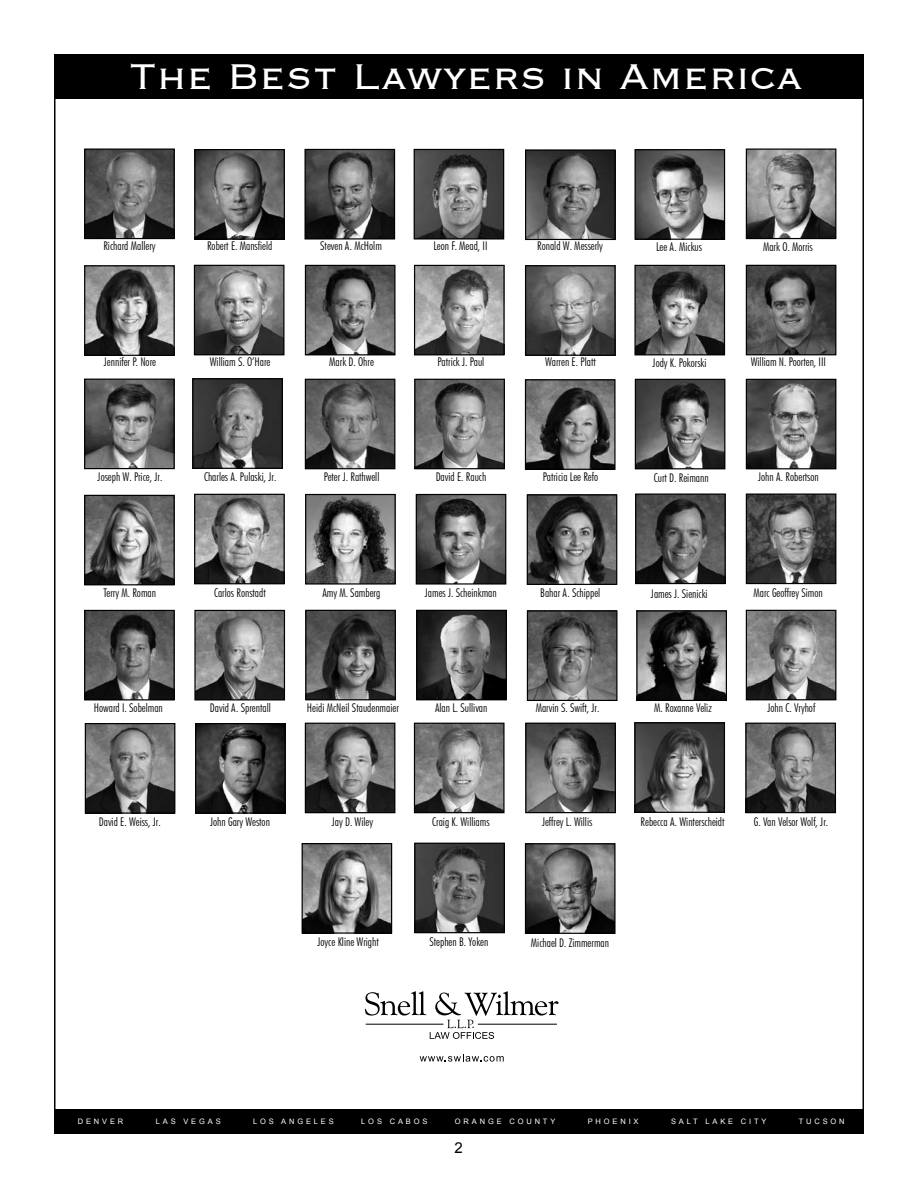
<style>
.page{position:relative;width:918px;height:1188px;background:#fff}
.page>*{position:absolute;margin:0;border:0;box-sizing:border-box;transform-origin:0 0}
.t1{font:46.5px "Copperplate Gothic BT";letter-spacing:-.01em;color:#fff}
.t2{font:15px "Arial";color:#000}
.t3{font:300 condensed 12px "Futura BT";color:#000}
.t4{font:7.5px "Arial";letter-spacing:.38em;color:#fff}
</style>
<div class="page">
<div style="left:54px;top:54px;width:810px;height:44px;background:#000"></div>
<div style="left:54px;top:1109px;width:810px;height:25px;background:#000"></div>
<img style="left:86px;top:151px;width:87px;height:86px">
<div style="left:84px;top:149px;width:91px;height:90px;border:1px solid #000"></div>
<img style="left:196px;top:151px;width:87px;height:87px">
<div style="left:194px;top:149px;width:91px;height:91px;border:1px solid #000"></div>
<img style="left:748px;top:151px;width:86px;height:86px">
<div style="left:746px;top:149px;width:90px;height:90px;border:1px solid #000"></div>
<img style="left:637px;top:151px;width:86px;height:87px">
<div style="left:635px;top:149px;width:90px;height:91px;border:1px solid #000"></div>
<img style="left:527px;top:151px;width:87px;height:87px">
<div style="left:525px;top:149px;width:91px;height:91px;border:1px solid #000"></div>
<img style="left:416px;top:151px;width:86px;height:87px">
<div style="left:414px;top:149px;width:90px;height:91px;border:1px solid #000"></div>
<img style="left:307px;top:151px;width:86px;height:87px">
<div style="left:305px;top:149px;width:90px;height:91px;border:1px solid #000"></div>
<img style="left:86px;top:267px;width:87px;height:87px">
<div style="left:84px;top:265px;width:91px;height:91px;border:1px solid #000"></div>
<img style="left:636px;top:267px;width:87px;height:86px">
<div style="left:634px;top:265px;width:91px;height:90px;border:1px solid #000"></div>
<img style="left:527px;top:267px;width:87px;height:87px">
<div style="left:525px;top:265px;width:91px;height:91px;border:1px solid #000"></div>
<img style="left:416px;top:267px;width:87px;height:86px">
<div style="left:414px;top:265px;width:91px;height:90px;border:1px solid #000"></div>
<img style="left:307px;top:267px;width:87px;height:86px">
<div style="left:305px;top:265px;width:91px;height:90px;border:1px solid #000"></div>
<img style="left:196px;top:267px;width:87px;height:86px">
<div style="left:194px;top:265px;width:91px;height:90px;border:1px solid #000"></div>
<img style="left:86px;top:381px;width:87px;height:86px">
<div style="left:84px;top:379px;width:91px;height:90px;border:1px solid #000"></div>
<img style="left:748px;top:381px;width:86px;height:86px">
<div style="left:746px;top:379px;width:90px;height:90px;border:1px solid #000"></div>
<img style="left:637px;top:381px;width:86px;height:86px">
<div style="left:635px;top:379px;width:90px;height:90px;border:1px solid #000"></div>
<img style="left:527px;top:381px;width:87px;height:87px">
<div style="left:525px;top:379px;width:91px;height:91px;border:1px solid #000"></div>
<img style="left:416px;top:381px;width:87px;height:86px">
<div style="left:414px;top:379px;width:91px;height:90px;border:1px solid #000"></div>
<img style="left:307px;top:381px;width:86px;height:86px">
<div style="left:305px;top:379px;width:90px;height:90px;border:1px solid #000"></div>
<img style="left:194px;top:380px;width:87px;height:87px">
<div style="left:192px;top:378px;width:91px;height:91px;border:1px solid #000"></div>
<img style="left:86px;top:497px;width:87px;height:86px">
<div style="left:84px;top:495px;width:91px;height:90px;border:1px solid #000"></div>
<img style="left:637px;top:496px;width:87px;height:86px">
<div style="left:635px;top:494px;width:91px;height:90px;border:1px solid #000"></div>
<img style="left:529px;top:496px;width:86px;height:87px">
<div style="left:527px;top:494px;width:90px;height:91px;border:1px solid #000"></div>
<img style="left:418px;top:496px;width:86px;height:87px">
<div style="left:416px;top:494px;width:90px;height:91px;border:1px solid #000"></div>
<img style="left:307px;top:496px;width:87px;height:87px">
<div style="left:305px;top:494px;width:91px;height:91px;border:1px solid #000"></div>
<img style="left:196px;top:496px;width:87px;height:86px">
<div style="left:194px;top:494px;width:91px;height:90px;border:1px solid #000"></div>
<svg style="left:420px;top:1054px;width:84px;height:8px"></svg>
<svg style="left:365px;top:991px;width:194px;height:48px"></svg>
<img style="left:196px;top:612px;width:87px;height:86px">
<div style="left:194px;top:610px;width:91px;height:90px;border:1px solid #000"></div>
<img style="left:86px;top:612px;width:87px;height:86px">
<div style="left:84px;top:610px;width:91px;height:90px;border:1px solid #000"></div>
<img style="left:748px;top:496px;width:86px;height:86px">
<div style="left:746px;top:494px;width:90px;height:90px;border:1px solid #000"></div>
<img style="left:638px;top:612px;width:87px;height:87px">
<div style="left:636px;top:610px;width:91px;height:91px;border:1px solid #000"></div>
<img style="left:529px;top:612px;width:86px;height:87px">
<div style="left:527px;top:610px;width:90px;height:91px;border:1px solid #000"></div>
<img style="left:418px;top:612px;width:87px;height:86px">
<div style="left:416px;top:610px;width:91px;height:90px;border:1px solid #000"></div>
<img style="left:307px;top:612px;width:87px;height:86px">
<div style="left:305px;top:610px;width:91px;height:90px;border:1px solid #000"></div>
<img style="left:197px;top:725px;width:87px;height:87px">
<div style="left:195px;top:723px;width:91px;height:91px;border:1px solid #000"></div>
<img style="left:87px;top:725px;width:86px;height:87px">
<div style="left:85px;top:723px;width:90px;height:91px;border:1px solid #000"></div>
<img style="left:748px;top:612px;width:86px;height:86px">
<div style="left:746px;top:610px;width:90px;height:90px;border:1px solid #000"></div>
<img style="left:307px;top:725px;width:86px;height:86px">
<div style="left:305px;top:723px;width:90px;height:90px;border:1px solid #000"></div>
<img style="left:636px;top:724px;width:87px;height:87px">
<div style="left:634px;top:722px;width:91px;height:91px;border:1px solid #000"></div>
<img style="left:527px;top:725px;width:87px;height:86px">
<div style="left:525px;top:723px;width:91px;height:90px;border:1px solid #000"></div>
<img style="left:416px;top:725px;width:87px;height:86px">
<div style="left:414px;top:723px;width:91px;height:90px;border:1px solid #000"></div>
<img style="left:748px;top:267px;width:86px;height:86px">
<div style="left:746px;top:265px;width:90px;height:90px;border:1px solid #000"></div>
<img style="left:304px;top:845px;width:86px;height:87px">
<div style="left:302px;top:843px;width:90px;height:91px;border:1px solid #000"></div>
<img style="left:747px;top:725px;width:87px;height:86px">
<div style="left:745px;top:723px;width:91px;height:90px;border:1px solid #000"></div>
<img style="left:416px;top:845px;width:87px;height:86px">
<div style="left:414px;top:843px;width:91px;height:90px;border:1px solid #000"></div>
<img style="left:527px;top:845px;width:87px;height:87px">
<div style="left:525px;top:843px;width:91px;height:91px;border:1px solid #000"></div>
<h1 class="t1" style="left:129px;top:52px;width:675px">The Best Lawyers in America</h1>
<p class="t3" style="left:103px;top:239px;width:54px">Richard Mallery</p>
<p class="t3" style="left:207px;top:239px;width:67px">Robert E. Mansfield</p>
<p class="t3" style="left:320px;top:239px;width:63px">Steven A. McHolm</p>
<p class="t3" style="left:433px;top:239px;width:56px">Leon F. Mead, II</p>
<p class="t3" style="left:537px;top:239px;width:67px">Ronald W. Messerly</p>
<p class="t3" style="left:656px;top:240px;width:47px">Lee A. Mickus</p>
<p class="t3" style="left:763px;top:239px;width:51px">Mark O. Morris</p>
<p class="t3" style="left:104px;top:354px;width:54px">Jennifer P. Nore</p>
<p class="t3" style="left:210px;top:354px;width:62px">William S. O’Hare</p>
<p class="t3" style="left:329px;top:354px;width:46px">Mark D. Ohre</p>
<p class="t3" style="left:438px;top:354px;width:48px">Patrick J. Paul</p>
<p class="t3" style="left:545px;top:354px;width:52px">Warren E. Platt</p>
<p class="t3" style="left:653px;top:355px;width:55px">Jody K. Pokorski</p>
<p class="t3" style="left:751px;top:355px;width:77px">William N. Poorten, III</p>
<p class="t3" style="left:98px;top:469px;width:66px">Joseph W. Price, Jr.</p>
<p class="t3" style="left:204px;top:469px;width:74px">Charles A. Pulaski, Jr.</p>
<p class="t3" style="left:324px;top:469px;width:57px">Peter J. Rathwell</p>
<p class="t3" style="left:436px;top:469px;width:52px">David E. Rauch</p>
<p class="t3" style="left:543px;top:469px;width:57px">Patricia Lee Refo</p>
<p class="t3" style="left:654px;top:470px;width:56px">Curt D. Reimann</p>
<p class="t3" style="left:758px;top:470px;width:62px">John A. Robertson</p>
<p class="t3" style="left:103px;top:585px;width:54px">Terry M. Roman</p>
<p class="t3" style="left:214px;top:585px;width:53px">Carlos Ronstadt</p>
<p class="t3" style="left:322px;top:585px;width:59px">Amy M. Samberg</p>
<p class="t3" style="left:425px;top:585px;width:73px">James J. Scheinkman</p>
<p class="t3" style="left:540px;top:585px;width:62px">Bahar A. Schippel</p>
<p class="t3" style="left:651px;top:586px;width:58px">James J. Sienicki</p>
<p class="t3" style="left:753px;top:586px;width:71px">Marc Geoffrey Simon</p>
<p class="t3" style="left:94px;top:701px;width:70px">Howard I. Sobelman</p>
<p class="t3" style="left:210px;top:701px;width:62px">David A. Sprentall</p>
<p class="t3" style="left:307px;top:701px;width:93px">Heidi McNeil Staudenmaier</p>
<p class="t3" style="left:435px;top:701px;width:54px">Alan L. Sullivan</p>
<p class="t3" style="left:536px;top:700px;width:65px">Marvin S. Swift, Jr.</p>
<p class="t3" style="left:654px;top:700px;width:59px">M. Roxanne Veliz</p>
<p class="t3" style="left:767px;top:700px;width:49px">John C. Vryhof</p>
<p class="t3" style="left:99px;top:814px;width:63px">David E. Weiss, Jr.</p>
<p class="t3" style="left:210px;top:814px;width:61px">John Gary Weston</p>
<p class="t3" style="left:332px;top:814px;width:43px">Jay D. Wiley</p>
<p class="t3" style="left:432px;top:814px;width:59px">Craig K. Williams</p>
<p class="t3" style="left:542px;top:814px;width:52px">Jeffrey L. Willis</p>
<p class="t3" style="left:641px;top:814px;width:86px">Rebecca A. Winterscheidt</p>
<p class="t3" style="left:754px;top:814px;width:76px">G. Van Velsor Wolf, Jr.</p>
<p class="t3" style="left:318px;top:934px;width:63px">Joyce Kline Wright</p>
<p class="t3" style="left:429px;top:934px;width:60px">Stephen B. Yoken</p>
<p class="t3" style="left:531px;top:936px;width:80px">Michael D. Zimmerman</p>
<p class="t4" style="left:78px;top:1117px;width:47px">DENVER</p>
<p class="t4" style="left:156px;top:1117px;width:66px">LAS VEGAS</p>
<p class="t4" style="left:253px;top:1117px;width:82px">LOS ANGELES</p>
<p class="t4" style="left:361px;top:1117px;width:68px">LOS CABOS</p>
<p class="t4" style="left:455px;top:1117px;width:102px">ORANGE COUNTY</p>
<p class="t4" style="left:588px;top:1117px;width:52px">PHOENIX</p>
<p class="t4" style="left:671px;top:1117px;width:97px">SALT LAKE CITY</p>
<p class="t4" style="left:799px;top:1117px;width:47px">TUCSON</p>
<p class="t2" style="left:455px;top:1138px;width:10px">2</p>
</div>
